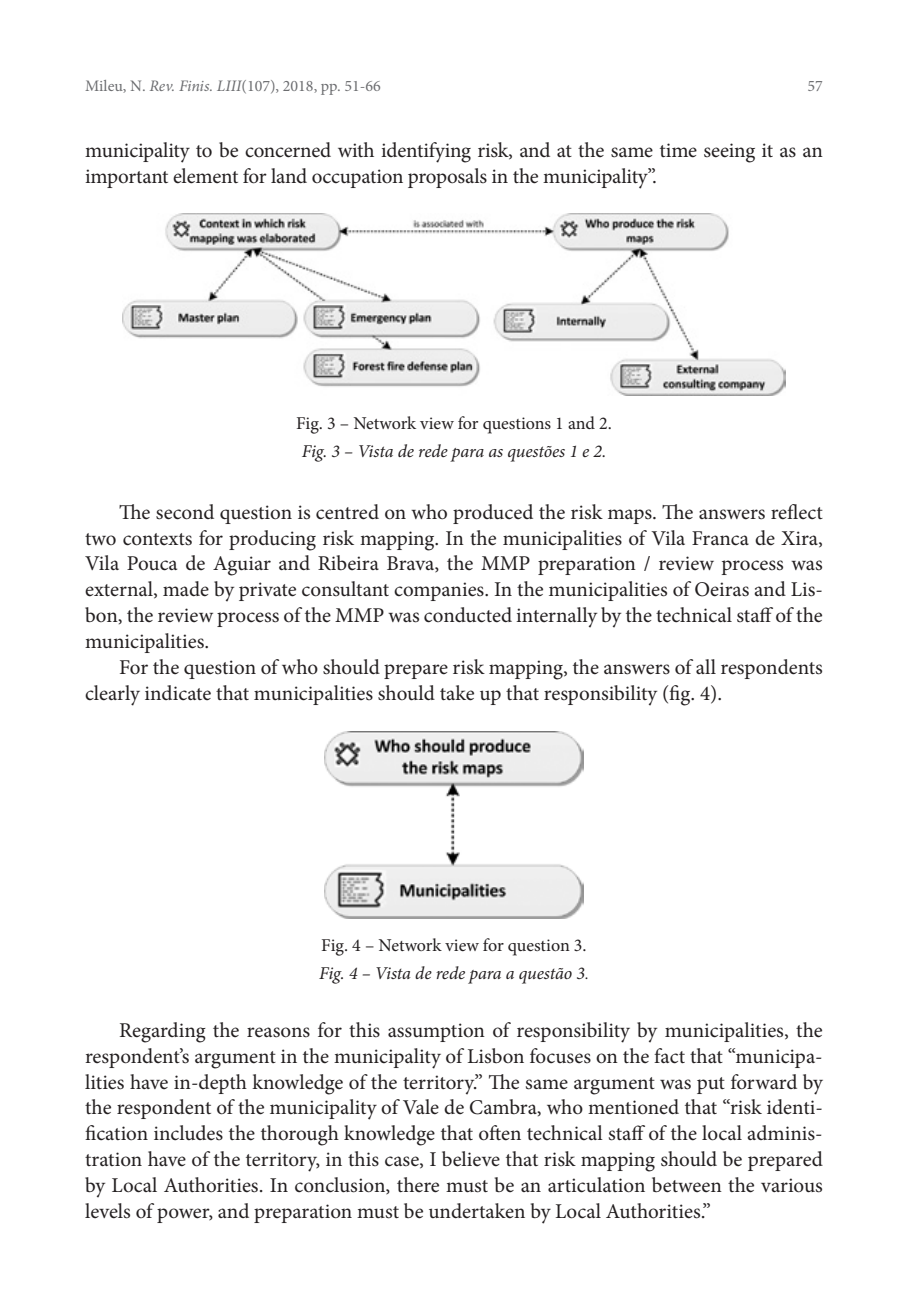
<style>
.page{position:relative;width:908px;height:1304px;background:#fff}
.page>*{position:absolute;margin:0;border:0;box-sizing:border-box;transform-origin:0 0}
.t1{font:21px/25.8px "Minion Pro";color:#231f20}
.t2{font:18px/28px "Minion Pro";letter-spacing:-.01em;color:#231f20}
.t3{font:italic 18px "Minion Pro";letter-spacing:-.01em;color:#231f20}
.t4{font:16px "Minion Pro";color:#6c6d70}
.s1{font-style:italic}
.s2{font-style:italic;font-size:16px}
</style>
<div class="page">
<img style="left:122px;top:213px;width:663px;height:183px">
<img style="left:324px;top:731px;width:259px;height:187px">
<p class="t4" style="left:85px;top:75px;width:297px">Mileu, N. <span class="s1">Rev. Finis. LIII</span>(107), 2018, pp. 51-66</p>
<p class="t4" style="left:807px;top:75px;width:17px">57</p>
<p class="t1" style="left:85px;top:137px;width:739px">municipality to be concerned with identifying risk, and at the same time seeing it as an important element for land occupation proposals in the municipality”.</p>
<p class="t2" style="left:296px;top:409px;width:317px">Fig. 3 – Network view for questions 1 and 2.</p>
<p class="t3" style="left:301px;top:439px;width:306px">Fig. 3 – Vista de rede para as questões 1 e 2.</p>
<p class="t1" style="left:85px;top:499px;width:739px;text-align:justify;text-indent:34px">The second question is centred on who produced the risk maps. The answers reflect two contexts for producing risk mapping. In the municipalities of Vila Franca de Xira, Vila Pouca de Aguiar and Ribeira Brava, the MMP preparation / review process was external, made by private consultant companies. In the municipalities of Oeiras and Lis&shy;bon, the review process of the MMP was conducted internally by the technical staff of the municipalities.</p>
<p class="t1" style="left:85px;top:654px;width:739px;text-indent:34px">For the question of who should prepare risk mapping, the answers of all respondents clearly indicate that municipalities should take up that responsibility (fig. 4).</p>
<p class="t2" style="left:319px;top:932px;width:271px">Fig. 4 – Network view for question 3.<br><span class="s1">Fig. 4 – Vista de rede para a questão 3</span><span class="s2">.</span></p>
<p class="t1" style="left:85px;top:1017px;width:739px;text-align:justify;text-indent:34px">Regarding the reasons for this assumption of responsibility by municipalities, the respondent’s argument in the municipality of Lisbon focuses on the fact that “municipa&shy;lities have in-depth knowledge of the territory.” The same argument was put forward by the respondent of the municipality of Vale de Cambra, who mentioned that “risk identi&shy;fication includes the thorough knowledge that often technical staff of the local adminis&shy;tration have of the territory, in this case, I believe that risk mapping should be prepared by Local Authorities. In conclusion, there must be an articulation between the various levels of power, and preparation must be undertaken by Local Authorities.”</p>
</div>
